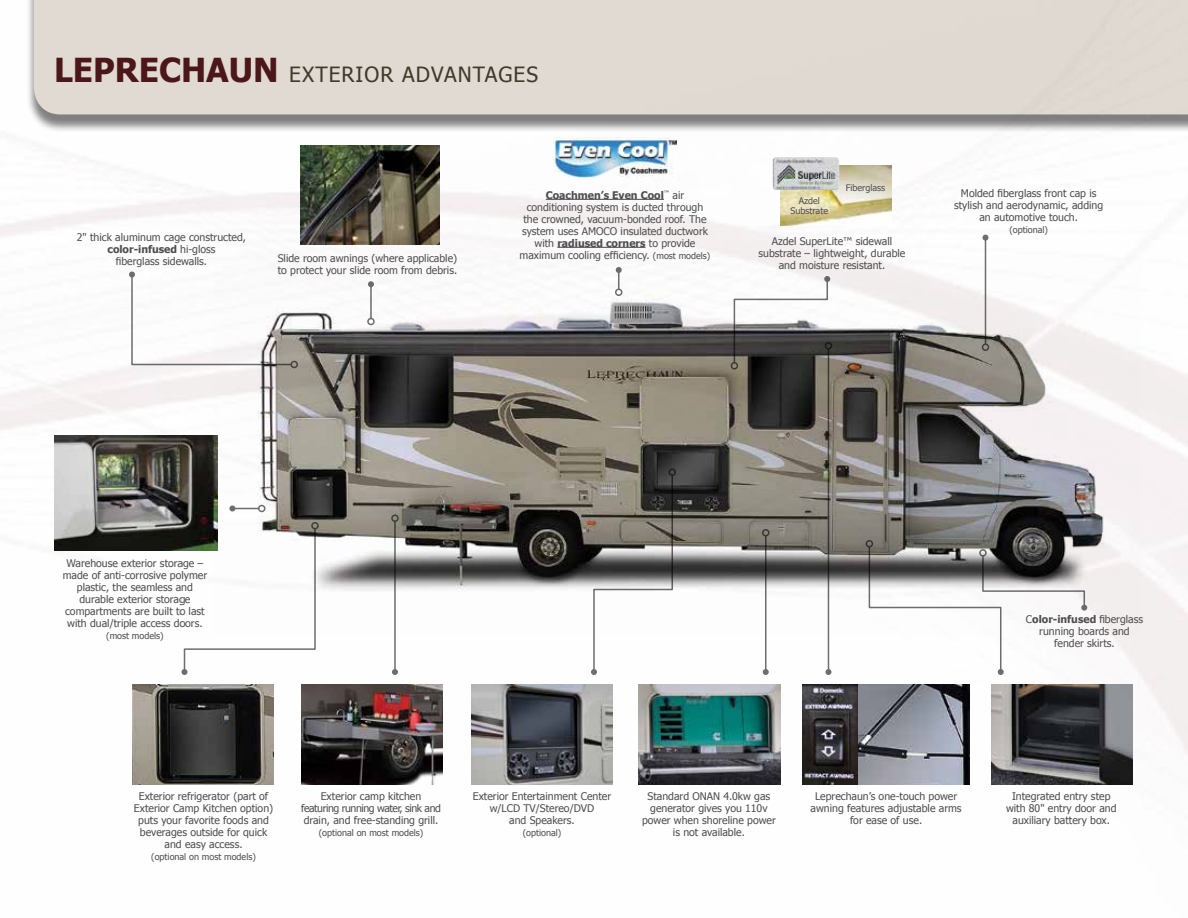
<style>
.page{position:relative;width:1188px;height:918px;background:#fff}
.page>*{position:absolute;margin:0;border:0;box-sizing:border-box;transform-origin:0 0}
.t1{font:21px "Tahoma";letter-spacing:.05em;color:#413a2a}
.t2{font:10.5px/12px "Tahoma";color:#4d4d4f;text-align:center}
.t3{font:9px/9.8px "Tahoma";color:#4d4d4f;text-align:center}
.s1{font-weight:700;font-size:33px;color:#4c1718}
.s2{font-weight:700}
.s3{font-size:9px}
</style>
<div class="page">
<img style="left:1px;top:145px;width:1187px;height:640px">
<img style="left:214px;top:256px;width:928px;height:379px">
<div style="left:26px;top:0;width:1162px;height:133px;background:#000;opacity:.5"></div>
<div style="left:34px;top:0;width:1154px;height:114px;background:#e0dad2"></div>
<img style="left:0;top:0;width:1px;height:918px">
<img style="left:55px;top:436px;width:162px;height:115px">
<img style="left:639px;top:685px;width:141px;height:99px">
<img style="left:857px;top:685px;width:113px;height:99px">
<img style="left:802px;top:685px;width:55px;height:99px">
<img style="left:553px;top:137px;width:124px;height:40px">
<hr style="left:546px;top:199px;width:118px;height:1px;background:#4d4d4f">
<hr style="left:557px;top:247px;width:89px;height:1px;background:#4d4d4f">
<svg style="left:129px;top:271px;width:164px;height:95px"></svg>
<div style="left:291px;top:361px;width:7px;height:7px;border:2px solid #6d6e71;border-radius:50%"></div>
<img style="left:300px;top:146px;width:140px;height:98px">
<img style="left:781px;top:165px;width:110px;height:60px">
<img style="left:773px;top:157px;width:66px;height:33px">
<hr style="left:370px;top:284px;width:2px;height:35px;background:#6d6e71">
<svg style="left:368px;top:281px;width:6px;height:6px"></svg>
<div style="left:367px;top:318px;width:8px;height:7px;border:2px solid #6d6e71;border-radius:50%"></div>
<svg style="left:616px;top:267px;width:6px;height:22px"></svg>
<div style="left:615px;top:289px;width:8px;height:7px;border:2px solid #6d6e71;border-radius:50%"></div>
<svg style="left:733px;top:276px;width:97px;height:88px"></svg>
<div style="left:731px;top:362px;width:7px;height:8px;border:2px solid #6d6e71;border-radius:50%"></div>
<hr style="left:985px;top:238px;width:1px;height:106px;background:#6d6e71">
<svg style="left:983px;top:235px;width:6px;height:6px"></svg>
<div style="left:982px;top:343px;width:7px;height:8px;border:2px solid #6d6e71;border-radius:50%"></div>
<svg style="left:229px;top:505px;width:30px;height:6px"></svg>
<div style="left:258px;top:505px;width:8px;height:7px;border:2px solid #6d6e71;border-radius:50%"></div>
<hr style="left:394px;top:521px;width:2px;height:151px;background:#6d6e71">
<svg style="left:392px;top:669px;width:6px;height:6px"></svg>
<div style="left:391px;top:514px;width:8px;height:8px;border:2px solid #6d6e71;border-radius:50%"></div>
<svg style="left:591px;top:474px;width:83px;height:201px"></svg>
<div style="left:669px;top:468px;width:7px;height:8px;border:2px solid #6d6e71;border-radius:50%"></div>
<img style="left:471px;top:685px;width:141px;height:99px">
<hr style="left:765px;top:536px;width:2px;height:136px;background:#6d6e71">
<svg style="left:763px;top:669px;width:6px;height:6px"></svg>
<div style="left:762px;top:529px;width:8px;height:7px;border:2px solid #6d6e71;border-radius:50%"></div>
<hr style="left:828px;top:349px;width:1px;height:323px;background:#6d6e71">
<svg style="left:825px;top:669px;width:6px;height:6px"></svg>
<div style="left:825px;top:342px;width:7px;height:7px;border:2px solid #6d6e71;border-radius:50%"></div>
<div style="left:866px;top:540px;width:7px;height:7px;border:2px solid #6d6e71;border-radius:50%"></div>
<svg style="left:182px;top:527px;width:135px;height:148px"></svg>
<div style="left:311px;top:522px;width:8px;height:7px;border:2px solid #6d6e71;border-radius:50%"></div>
<img style="left:301px;top:685px;width:141px;height:100px">
<img style="left:133px;top:685px;width:141px;height:100px">
<img style="left:991px;top:685px;width:142px;height:100px">
<svg style="left:868px;top:545px;width:219px;height:130px"></svg>
<div style="left:979px;top:549px;width:8px;height:8px;border:2px solid #6d6e71;border-radius:50%"></div>
<h1 class="t1" style="left:54px;top:64px;width:486px"><span class="s1">LEPRECHAUN</span> EXTERIOR ADVANTAGES</h1>
<p class="t3" style="left:846px;top:183px;width:41px">Fiberglass</p>
<p class="t2" style="left:520px;top:189px;width:192px"><span class="s2">Coachmen’s Even Cool</span><sup>™</sup> air conditioning system is ducted through the crowned, vacuum-bonded roof. The system uses AMOCO insulated ductwork with <span class="s2">radiused corners</span> to provide maximum cooling efficiency. <span class="s3">(most models)</span></p>
<p class="t2" style="left:954px;top:187px;width:151px">Molded fiberglass front cap is stylish and aerodynamic, adding an automotive touch.</p>
<p class="t3" style="left:791px;top:197px;width:39px">Azdel<br>Substrate</p>
<p class="t3" style="left:1009px;top:225px;width:40px">(optional)</p>
<p class="t2" style="left:77px;top:230px;width:171px">2" thick aluminum cage constructed, <span class="s2">color-infused</span> hi-gloss<br>fiberglass sidewalls.</p>
<p class="t2" style="left:759px;top:235px;width:148px">Azdel SuperLite™ sidewall substrate – lightweight, durable and moisture resistant.</p>
<p class="t2" style="left:278px;top:252px;width:181px;text-align:left">Slide room awnings (where applicable) to protect your slide room from debris.</p>
<p class="t2" style="left:63px;top:558px;width:146px">Warehouse exterior storage – made of anti-corrosive polymer plastic, the seamless and durable exterior storage compartments are built to last with dual/triple access doors.</p>
<p class="t3" style="left:106px;top:632px;width:59px">(most models)</p>
<p class="t2" style="left:1026px;top:614px;width:119px">C<span class="s2">olor-infused</span> fiberglass running boards and fender skirts.</p>
<p class="t2" style="left:134px;top:791px;width:141px">Exterior refrigerator (part of<br>Exterior Camp Kitchen option) puts your favorite foods and beverages outside for quick and easy access.</p>
<p class="t3" style="left:151px;top:852px;width:106px">(optional on most models)</p>
<p class="t2" style="left:301px;top:791px;width:141px">Exterior camp kitchen featuring running water, sink and drain, and free-standing grill.</p>
<p class="t3" style="left:319px;top:828px;width:106px">(optional on most models)</p>
<p class="t2" style="left:473px;top:791px;width:140px">Exterior Entertainment Center w/LCD TV/Stereo/DVD<br>and Speakers.</p>
<p class="t3" style="left:523px;top:828px;width:40px">(optional)</p>
<p class="t2" style="left:642px;top:791px;width:135px">Standard ONAN 4.0kw gas generator gives you 110v power when shoreline power is not available.</p>
<p class="t2" style="left:811px;top:791px;width:152px">Leprechaun’s one-touch power awning features adjustable arms for ease of use.</p>
<p class="t2" style="left:1006px;top:791px;width:112px">Integrated entry step with 80" entry door and auxiliary battery box.</p>
</div>
